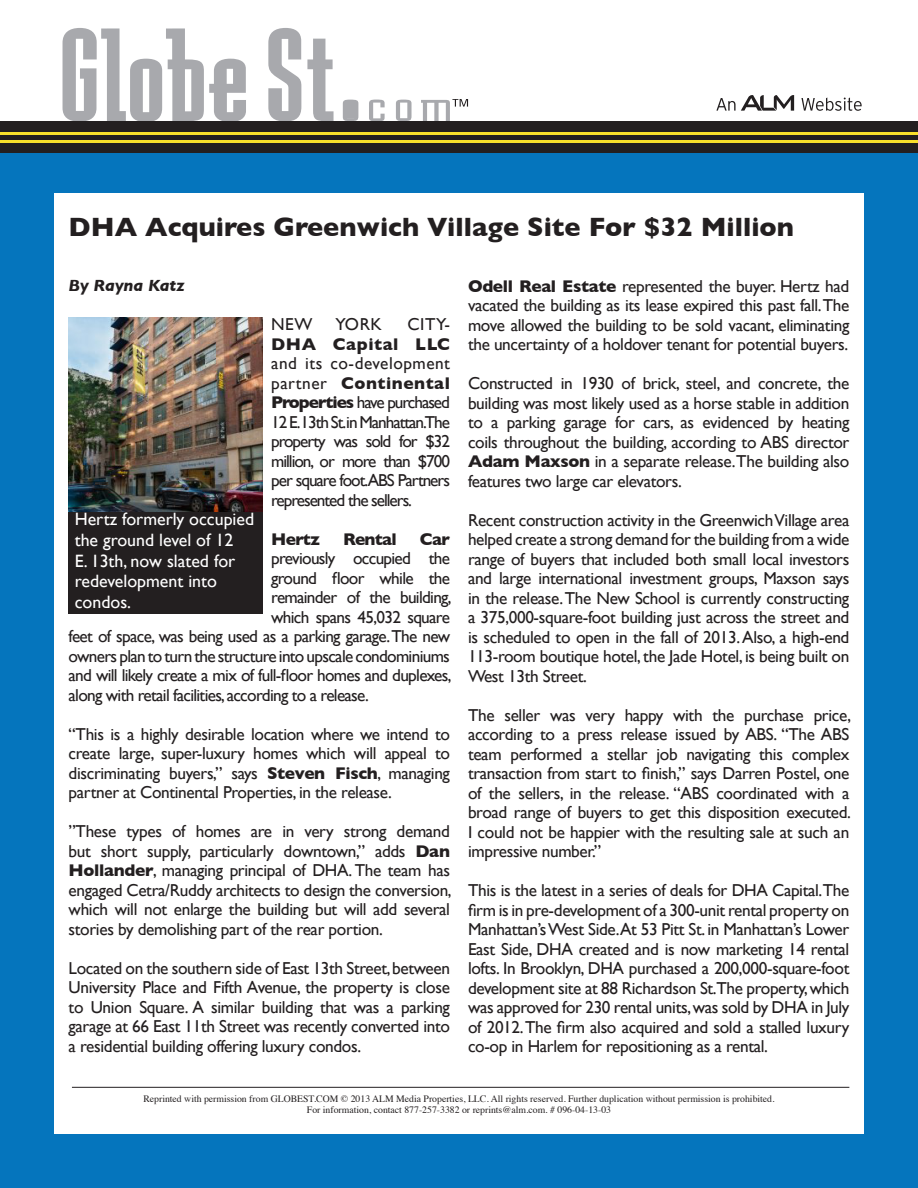
<style>
.page{position:relative;width:918px;height:1188px;background:#fff}
.page>*{position:absolute;margin:0;border:0;box-sizing:border-box;transform-origin:0 0}
.t1{font:700 27px "Gill Sans";color:#231f20}
.t2{font:17.85px/20.5px "Gill Sans";color:#fff}
.t3{font:17.25px/19.5px "Gill Sans";letter-spacing:-.02em;color:#231f20;text-align:justify}
.t4{font:17.25px "Gill Sans";letter-spacing:-.04em;color:#231f20}
.t5{font:700 17.25px "Gill Sans";letter-spacing:-.04em;color:#231f20}
.t6{font:italic 700 16.5px "Gill Sans";color:#231f20}
.t7{font:9.75px/11.2px "Times";color:#231f20;text-align:center}
.s1{font-weight:700}
</style>
<div class="page">
<div style="left:0;top:136px;width:918px;height:1052px;background:#0575bd"></div>
<div style="left:54px;top:194px;width:810px;height:940px;background:#fff"></div>
<hr style="left:72px;top:1087px;width:777px;height:1px;background:#231f20">
<svg style="left:268px;top:28px;width:33px;height:93px"></svg>
<svg style="left:307px;top:39px;width:27px;height:82px"></svg>
<svg style="left:369px;top:100px;width:16px;height:21px"></svg>
<svg style="left:396px;top:100px;width:16px;height:21px"></svg>
<svg style="left:343px;top:100px;width:15px;height:21px"></svg>
<svg style="left:63px;top:28px;width:183px;height:94px"></svg>
<svg style="left:421px;top:99px;width:47px;height:22px"></svg>
<div style="left:0;top:122px;width:918px;height:31px;background:#231f20"></div>
<hr style="left:0;top:132px;width:918px;height:3px;background:#f9e02b">
<hr style="left:0;top:140px;width:918px;height:3px;background:#f9e02b">
<svg style="left:801px;top:97px;width:61px;height:14px"></svg>
<svg style="left:716px;top:95px;width:78px;height:16px"></svg>
<div style="left:69px;top:508px;width:194px;height:105px;background:#231f20"></div>
<img style="left:69px;top:317px;width:194px;height:195px">
<p class="t1" style="left:69px;top:211px;width:727px">DHA Acquires Greenwich Village Site For $32 Million</p>
<p class="t6" style="left:69px;top:276px;width:118px">By Rayna Katz</p>
<p class="t3" style="left:271px;top:314px;width:43px">NEW</p>
<p class="t3" style="left:335px;top:314px;width:48px">YORK</p>
<p class="t3" style="left:468px;top:276px;width:383px"><span class="s1">Odell Real Estate</span> represented the buyer. Hertz had vacated the building as its lease expired this past fall. The move allowed the building to be sold vacant, eliminating the uncertainty of a holdover tenant for potential buyers.</p>
<p class="t3" style="left:468px;top:373px;width:383px">Constructed in 1930 of brick, steel, and concrete, the building was most likely used as a horse stable in addition to a parking garage for cars, as evidenced by heating coils throughout the building, according to ABS director <span class="s1">Adam Maxson</span> in a separate release.The building also features two large car elevators.</p>
<p class="t3" style="left:468px;top:510px;width:383px">Recent construction activity in the Greenwich Village area helped create a strong demand for the building from a wide range of buyers that included both small local investors and large international investment groups, Maxson says in the release. The New School is currently constructing a 375,000-square-foot building just across the street and is scheduled to open in the fall of 2013. Also, a high-end 113-room boutique hotel, the Jade Hotel, is being built on West 13th Street.</p>
<p class="t3" style="left:468px;top:705px;width:385px">The seller was very happy with the purchase price, according to a press release issued by ABS. “The ABS team performed a stellar job navigating this complex transaction from start to finish,” says Darren Postel, one of the sellers, in the release. “ABS coordinated with a broad range of buyers to get this disposition executed.<br>I could not be happier with the resulting sale at such an impressive number.”</p>
<p class="t3" style="left:468px;top:880px;width:383px">This is the latest in a series of deals for DHA Capital.The firm is in pre-development of a 300-unit rental property on Manhattan’s West Side.At 53 Pitt St. in Manhattan’s Lower East Side, DHA created and is now marketing 14 rental lofts. In Brooklyn, DHA purchased a 200,000-square-foot development site at 88 Richardson St.The property, which was approved for 230 rental units, was sold by DHA in July of 2012. The firm also acquired and sold a stalled luxury co-op in Harlem for repositioning as a rental.</p>
<p class="t7" style="left:143px;top:1092px;width:633px">Reprinted with permission from GLOBEST.COM © 2013 ALM Media Properties, LLC. All rights reserved. Further duplication without permission is prohibited.<br>For information, contact 877-257-3382 or reprints@alm.com. # 096-04-13-03</p>
<p class="t3" style="left:271px;top:314px;width:180px;text-indent:136px">CITY-<span class="s1">DHA Capital LLC </span>and its co-development partner <span class="s1">Continental Properties</span> have purchased 12 E.13th St.in Manhattan.The property was sold for $32 million, or more than $700 per square foot.ABS Partners represented the sellers.</p>
<p class="t5" style="left:271px;top:529px;width:50px">Hertz</p>
<p class="t5" style="left:343px;top:529px;width:55px">Rental</p>
<p class="t5" style="left:420px;top:529px;width:32px">Car</p>
<p class="t4" style="left:271px;top:548px;width:180px">previously occupied the</p>
<p class="t4" style="left:271px;top:568px;width:180px">ground floor while the</p>
<p class="t4" style="left:271px;top:587px;width:182px">remainder of the building,</p>
<p class="t4" style="left:271px;top:607px;width:180px">which spans 45,032 square</p>
<p class="t4" style="left:69px;top:626px;width:383px">feet of space, was being used as a parking garage. The new</p>
<p class="t4" style="left:69px;top:646px;width:383px">owners plan to turn the structure into upscale condominiums</p>
<p class="t4" style="left:69px;top:665px;width:385px">and will likely create a mix of full-floor homes and duplexes,</p>
<p class="t4" style="left:69px;top:685px;width:302px">along with retail facilities, according to a release.</p>
<p class="t3" style="left:69px;top:724px;width:383px">“This is a highly desirable location where we intend to create large, super-luxury homes which will appeal to discriminating buyers,” says <span class="s1">Steven Fisch</span>, managing partner at Continental Properties, in the release.</p>
<p class="t3" style="left:69px;top:821px;width:385px">”These types of homes are in very strong demand but short supply, particularly downtown,” adds <span class="s1">Dan Hollander</span>, managing principal of DHA. The team has engaged Cetra/Ruddy architects to design the conversion, which will not enlarge the building but will add several stories by demolishing part of the rear portion.</p>
<p class="t3" style="left:69px;top:958px;width:383px">Located on the southern side of East 13th Street, between University Place and Fifth Avenue, the property is close to Union Square. A similar building that was a parking garage at 66 East 11th Street was recently converted into a residential building offering luxury condos.</p>
<p class="t2" style="left:75px;top:509px;width:181px">Hertz formerly occupied the ground level of 12<br>E. 13th, now slated for redevelopment into condos.</p>
</div>
